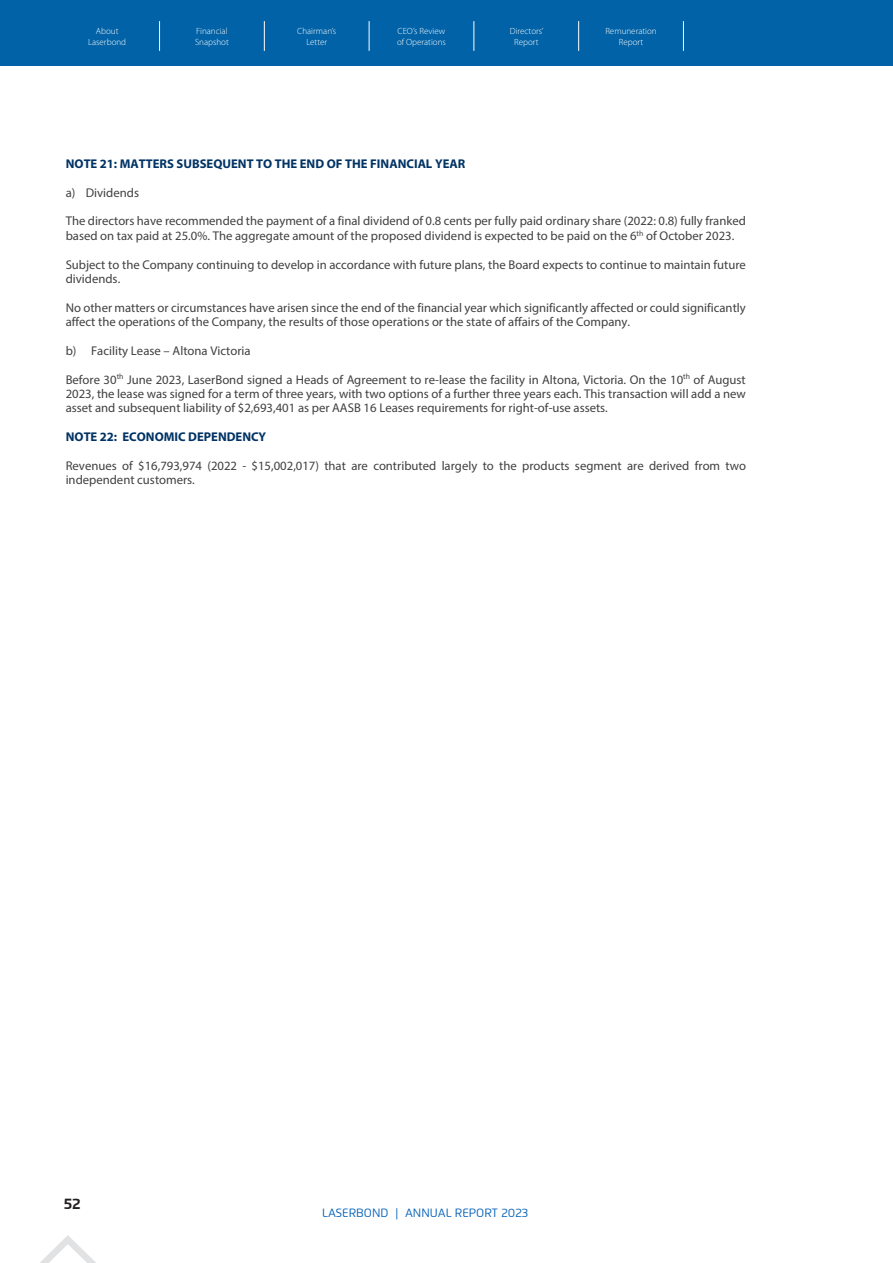
<style>
.page{position:relative;width:893px;height:1263px;background:#fff}
.page>*{position:absolute;margin:0;border:0;box-sizing:border-box;transform-origin:0 0}
.t1{font:700 15px "Flexo";color:#231f20}
.t2{font:12.75px/14.4px "Myriad Pro";color:#404040}
.t3{font:700 12.75px "Myriad Pro";color:#003365}
.t4{font:12px "Flexo";color:#005fb9}
.t5{font:300 9px/10.8px "Myriad Pro";color:#fff;text-align:center}
</style>
<div class="page">
<svg style="left:40px;top:1235px;width:56px;height:28px"></svg>
<div style="left:0;top:0;width:893px;height:65px;background:#0162a7"></div>
<hr style="left:159px;top:21px;width:1px;height:30px;background:#fff">
<hr style="left:264px;top:21px;width:1px;height:30px;background:#fff">
<hr style="left:369px;top:21px;width:1px;height:30px;background:#fff">
<hr style="left:473px;top:21px;width:1px;height:30px;background:#fff">
<hr style="left:578px;top:21px;width:1px;height:30px;background:#fff">
<hr style="left:683px;top:21px;width:1px;height:30px;background:#fff">
<p class="t5" style="left:88px;top:25px;width:40px">About<br>Laserbond</p>
<p class="t5" style="left:195px;top:25px;width:35px;text-align:left">Financial<br>Snapshot</p>
<p class="t5" style="left:297px;top:25px;width:40px">Chairman’s<br>Letter</p>
<p class="t5" style="left:397px;top:25px;width:50px;text-align:left">CEO’s Review of Operations</p>
<p class="t5" style="left:510px;top:25px;width:35px">Directors’<br>Report</p>
<p class="t5" style="left:605px;top:25px;width:53px">Remuneration<br>Report</p>
<p class="t3" style="left:66px;top:155px;width:401px">NOTE 21: MATTERS SUBSEQUENT TO THE END OF THE FINANCIAL YEAR</p>
<p class="t2" style="left:66px;top:185px;width:75px">a) Dividends</p>
<p class="t2" style="left:66px;top:214px;width:682px">The directors have recommended the payment of a final dividend of 0.8 cents per fully paid ordinary share (2022: 0.8) fully franked based on tax paid at 25.0%. The aggregate amount of the proposed dividend is expected to be paid on the 6<sup>th</sup> of October 2023.</p>
<p class="t2" style="left:66px;top:257px;width:682px">Subject to the Company continuing to develop in accordance with future plans, the Board expects to continue to maintain future dividends.</p>
<p class="t2" style="left:66px;top:300px;width:682px">No other matters or circumstances have arisen since the end of the financial year which significantly affected or could significantly affect the operations of the Company, the results of those operations or the state of affairs of the Company.</p>
<p class="t2" style="left:66px;top:343px;width:186px">b) Facility Lease – Altona Victoria</p>
<p class="t2" style="left:66px;top:372px;width:682px;text-align:justify">Before 30<sup>th</sup> June 2023, LaserBond signed a Heads of Agreement to re-lease the facility in Altona, Victoria. On the 10<sup>th</sup> of August 2023, the lease was signed for a term of three years, with two options of a further three years each. This transaction will add a new asset and subsequent liability of $2,693,401 as per AASB 16 Leases requirements for right-of-use assets.</p>
<p class="t3" style="left:66px;top:429px;width:202px">NOTE 22: ECONOMIC DEPENDENCY</p>
<p class="t2" style="left:66px;top:458px;width:682px">Revenues of $16,793,974 (2022 - $15,002,017) that are contributed largely to the products segment are derived from two independent customers.</p>
<p class="t1" style="left:64px;top:1194px;width:19px">52</p>
<p class="t4" style="left:322px;top:1205px;width:208px">LASERBOND | ANNUAL REPORT 2023</p>
</div>
